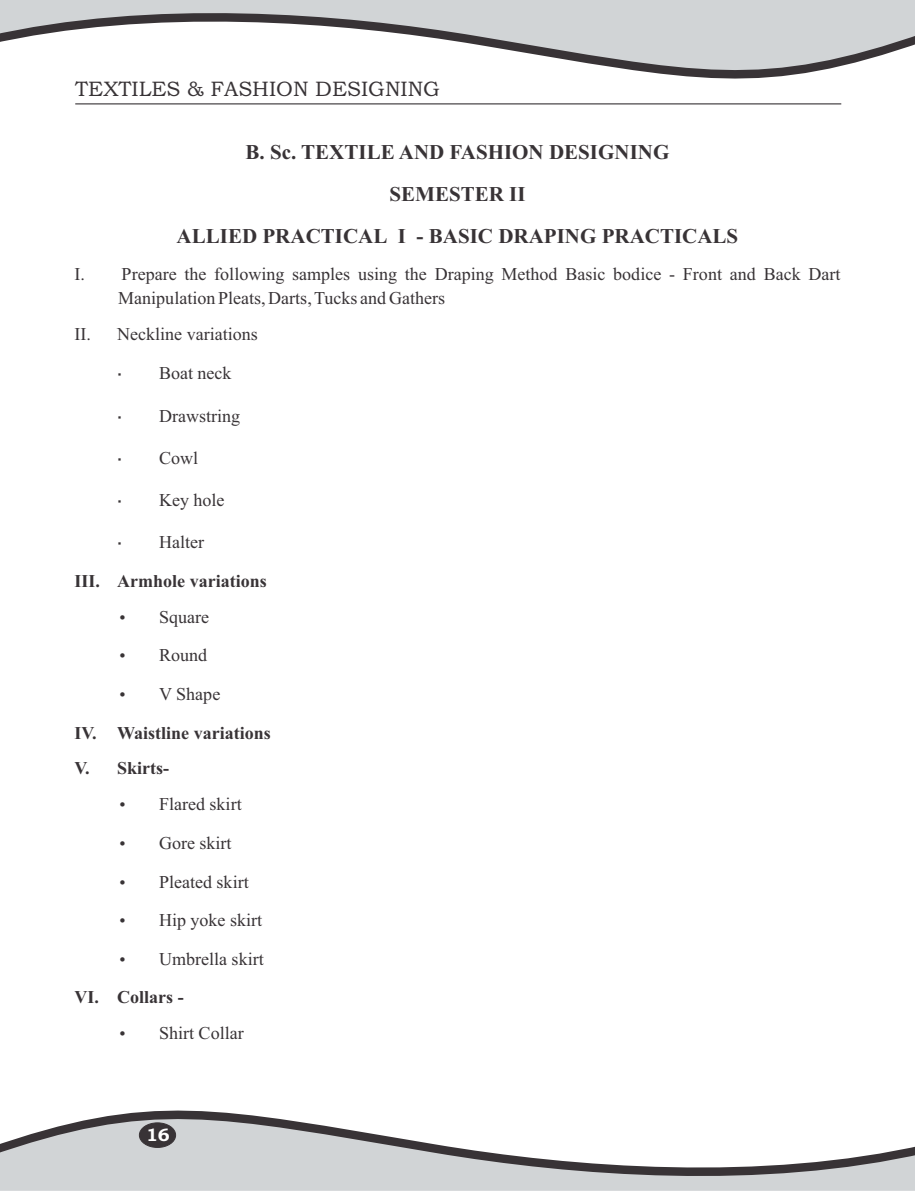
<style>
.page{position:relative;width:915px;height:1191px;background:#fff}
.page>*{position:absolute;margin:0;border:0;box-sizing:border-box;transform-origin:0 0}
.t1{font:700 21px/41.8px "Times New Roman";color:#383336;text-align:center}
.t2{font:21px "Bookman Old Style";color:#383336}
.t3{font:18px/23.9px "Times New Roman";color:#383336}
.t4{font:700 18px/38.5px "Times New Roman";color:#383336;text-align:center}
.t5{font:700 18px "Bookman Old Style";color:#fff}
.s1{font-family:"Courier New"}
.s2{font-family:"Courier New";font-weight:400}
.s3{font-weight:400}
.s4{font-weight:700}
</style>
<div class="page">
<svg style="left:0;top:0;width:914px;height:79px;fill:#d1d4d6"></svg>
<svg style="left:0;top:1110px;width:914px;height:80px;fill:#d1d4d6"></svg>
<hr style="left:75px;top:103px;width:766px;height:1px;background:#383336">
<div style="left:139px;top:1122px;width:37px;height:25px;background:#383336;border:1px solid #383336;border-radius:50%"></div>
<p class="t2" style="left:75px;top:81px;width:366px">TEXTILES &amp; FASHION DESIGNING</p>
<p class="t1" style="left:176px;top:133px;width:563px">B. Sc. TEXTILE AND FASHION DESIGNING<br>SEMESTER II<br>ALLIED PRACTICAL I - BASIC DRAPING PRACTICALS</p>
<p class="t3" style="left:118px;top:264px;width:723px;text-indent:-44px">I. Prepare the following samples using the Draping Method Basic bodice - Front and Back Dart<br>Manipulation Pleats, Darts, Tucks and Gathers</p>
<p class="t3" style="left:74px;top:323px;width:185px">II. Neckline variations</p>
<p class="t3" style="left:159px;top:363px;width:74px">Boat neck</p>
<p class="t3" style="left:159px;top:405px;width:82px">Drawstring</p>
<p class="t3" style="left:159px;top:448px;width:41px">Cowl</p>
<p class="t3" style="left:159px;top:490px;width:67px">Key hole</p>
<p class="t3" style="left:159px;top:532px;width:46px">Halter</p>
<p class="t4" style="left:74px;top:563px;width:194px">III. Armhole variations</p>
<p class="t3" style="left:117px;top:606px;width:93px"><span class="s1">•</span> Square</p>
<p class="t3" style="left:117px;top:645px;width:91px"><span class="s1">•</span> Round</p>
<p class="t4" style="left:74px;top:676px;width:198px"><span class="s2">•</span> <span class="s3">V Shape<br></span>IV. Waistline variations</p>
<p class="t4" style="left:74px;top:751px;width:96px">V. Skirts-</p>
<p class="t3" style="left:117px;top:794px;width:126px"><span class="s1">•</span> Flared skirt</p>
<p class="t3" style="left:117px;top:832px;width:116px"><span class="s1">•</span> Gore skirt</p>
<p class="t3" style="left:117px;top:871px;width:133px"><span class="s1">•</span> Pleated skirt</p>
<p class="t3" style="left:117px;top:910px;width:146px"><span class="s1">•</span> Hip yoke skirt</p>
<p class="t3" style="left:74px;top:941px;width:191px;line-height:38.5px;text-indent:43px"><span class="s1">•</span> Umbrella skirt<br><span class="s4">VI. Collars -</span></p>
<p class="t3" style="left:117px;top:1023px;width:128px"><span class="s1">•</span> Shirt Collar</p>
<p class="t5" style="left:146px;top:1128px;width:25px">16</p>
</div>
